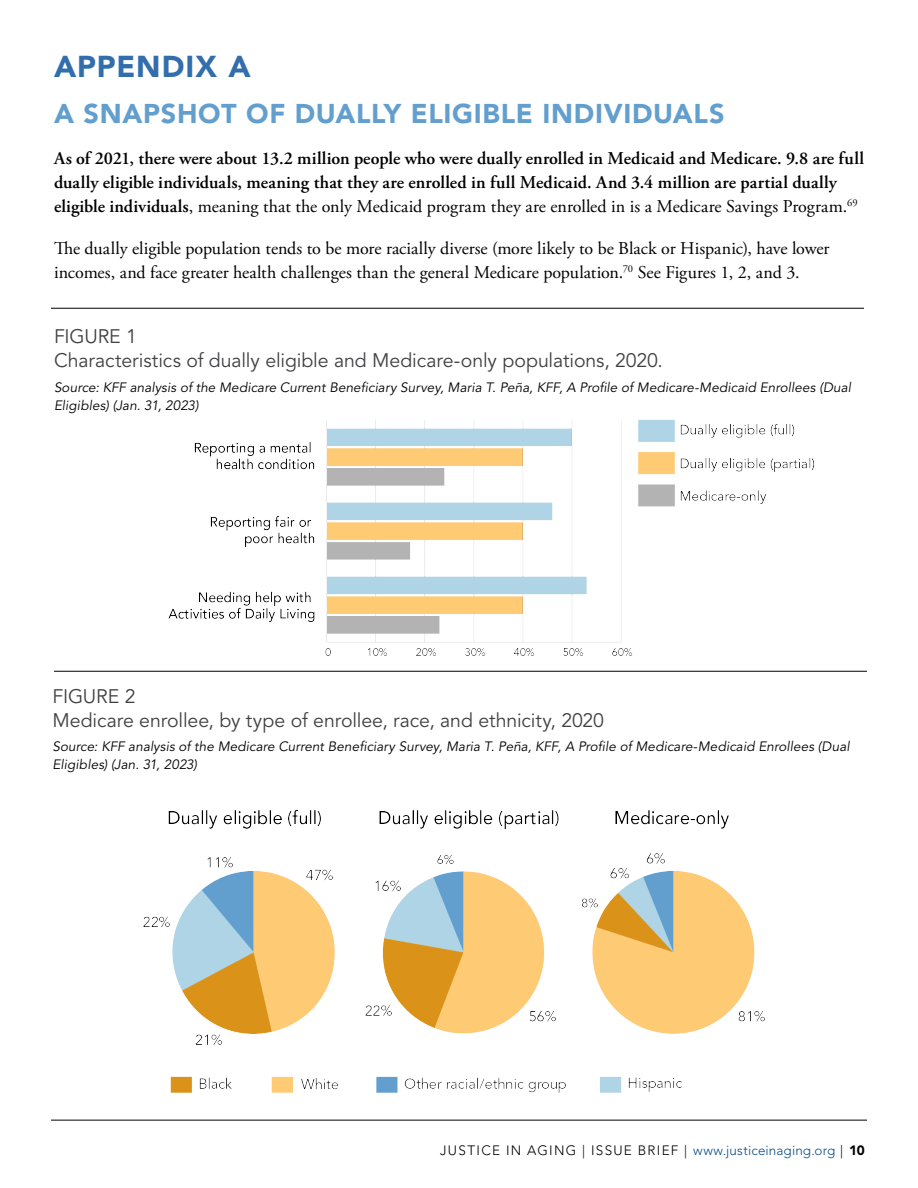
<style>
.page{position:relative;width:918px;height:1188px;background:#fff}
.page>*{position:absolute;margin:0;border:0;box-sizing:border-box;transform-origin:0 0}
.HEADER_1{font:900 30px "Avenir LT Std";letter-spacing:.035em;color:#326dac}
.HEADER_2{font:900 27px "Avenir LT Std";letter-spacing:.025em;color:#629fce}
.Figure_title{font:19.5px/24px "Avenir LT Std";letter-spacing:-.005em;color:#414042}
.BODY_STYLE{font:600 18px/24px "Adobe Garamond Pro";letter-spacing:.005em;color:#000}
.BODY_STYLE-2{font:18px/24px "Adobe Garamond Pro";color:#000}
.chart_graph_source_text{font:italic 13.5px/18px "Avenir LT Std";letter-spacing:.005em;color:#000}
.t1{font:300 13.5px "Avenir LT Std";letter-spacing:.08em;color:#000}
.s1{font-weight:400}
.s2{color:#0a4d85}
.s3{font-weight:900}
</style>
<div class="page">
<hr style="left:51px;top:308px;width:813px;height:1px;background:#000">
<img style="left:163px;top:419px;width:652px;height:252px">
<hr style="left:54px;top:671px;width:813px;height:1px;background:#000">
<img style="left:143px;top:809px;width:622px;height:284px">
<hr style="left:51px;top:1120px;width:816px;height:1px;background:#000">
<p class="HEADER_1" style="left:54px;top:48px;width:198px">APPENDIX A</p>
<p class="HEADER_2" style="left:54px;top:97px;width:672px">A SNAPSHOT OF DUALLY ELIGIBLE INDIVIDUALS</p>
<p class="BODY_STYLE" style="left:54px;top:147px;width:812px">As of 2021, there were about 13.2 million people who were dually enrolled in Medicaid and Medicare. 9.8 are full dually eligible individuals, meaning that they are enrolled in full Medicaid. And 3.4 million are partial dually eligible individuals<span class="s1">, meaning that the only Medicaid program they are enrolled in is a Medicare Savings Program.</span><sup>69</sup></p>
<p class="BODY_STYLE-2" style="left:54px;top:237px;width:777px">The dually eligible population tends to be more racially diverse (more likely to be Black or Hispanic), have lower incomes, and face greater health challenges than the general Medicare population.<sup>70</sup> See Figures 1, 2, and 3.</p>
<p class="Figure_title" style="left:54px;top:325px;width:610px">FIGURE 1<br>Characteristics of dually eligible and Medicare-only populations, 2020.</p>
<p class="chart_graph_source_text" style="left:54px;top:379px;width:799px">Source: KFF analysis of the Medicare Current Beneficiary Survey, Maria T. Peña, KFF, A Profile of Medicare-Medicaid Enrollees (Dual<br>Eligibles) (Jan. 31, 2023)</p>
<p class="Figure_title" style="left:53px;top:685px;width:553px">FIGURE 2<br>Medicare enrollee, by type of enrollee, race, and ethnicity, 2020</p>
<p class="chart_graph_source_text" style="left:53px;top:738px;width:799px">Source: KFF analysis of the Medicare Current Beneficiary Survey, Maria T. Peña, KFF, A Profile of Medicare-Medicaid Enrollees (Dual<br>Eligibles) (Jan. 31, 2023)</p>
<p class="t1" style="left:440px;top:1142px;width:426px">JUSTICE IN AGING | ISSUE BRIEF | <span class="s2">www.justiceinaging.org</span> | <span class="s3">10</span></p>
</div>
